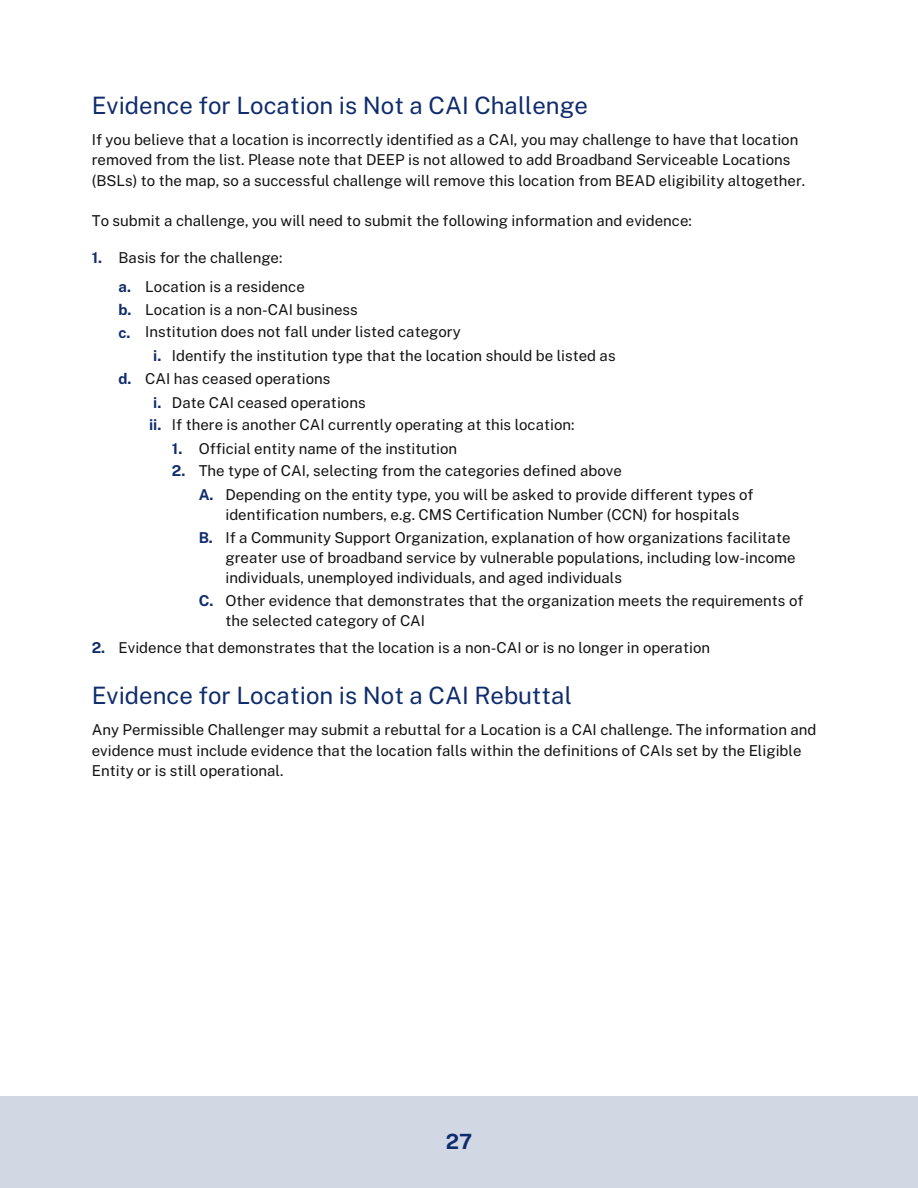
<style>
.page{position:relative;width:918px;height:1188px;background:#fff}
.page>*{position:absolute;margin:0;border:0;box-sizing:border-box;transform-origin:0 0}
.t1{font:24px "Public Sans";color:#0f2c6c}
.t2{font:700 21px "Public Sans";color:#0f2c6c}
.t3{font:15px/20.2px "Public Sans";color:#121212}
.t4{font:700 15px/22.8px "Public Sans";color:#0f2c6c}
.s1{font-weight:700;color:#0f2c6c}
</style>
<div class="page">
<div style="left:0;top:1096px;width:918px;height:92px;background:#d1d7e3"></div>
<h1 class="t1" style="left:92px;top:91px;width:498px">Evidence for Location is Not a CAI Challenge</h1>
<p class="t3" style="left:92px;top:130px;width:715px">If you believe that a location is incorrectly identified as a CAI, you may challenge to have that location removed from the list. Please note that DEEP is not allowed to add Broadband Serviceable Locations (BSLs) to the map, so a successful challenge will remove this location from BEAD eligibility altogether.</p>
<p class="t3" style="left:92px;top:211px;width:602px">To submit a challenge, you will need to submit the following information and evidence:</p>
<p class="t3" style="left:145px;top:243px;width:161px;line-height:29.1px;text-indent:-53px"><span class="s1">1.</span> Basis for the challenge:<br>Location is a residence</p>
<p class="t3" style="left:145px;top:298px;width:317px;line-height:22.5px">Location is a non-CAI business<br>Institution does not fall under listed category</p>
<p class="t4" style="left:119px;top:275px;width:15px;text-align:justify">a. b. c.</p>
<p class="t3" style="left:153px;top:345px;width:464px"><span class="s1">i.</span> Identify the institution type that the location should be listed as</p>
<p class="t3" style="left:119px;top:369px;width:213px"><span class="s1">d.</span> CAI has ceased operations</p>
<p class="t3" style="left:172px;top:392px;width:195px">Date CAI ceased operations</p>
<p class="t3" style="left:172px;top:415px;width:404px">If there is another CAI currently operating at this location:</p>
<p class="t4" style="left:149px;top:391px;width:14px">i. ii.</p>
<p class="t4" style="left:172px;top:437px;width:15px">1.<br>2.</p>
<p class="t3" style="left:199px;top:437px;width:425px;line-height:22.5px">Official entity name of the institution<br>The type of CAI, selecting from the categories defined above</p>
<p class="t3" style="left:225px;top:484px;width:530px">Depending on the entity type, you will be asked to provide different types of identification numbers, e.g. CMS Certification Number (CCN) for hospitals</p>
<p class="t4" style="left:199px;top:483px;width:16px">A.</p>
<p class="t3" style="left:225px;top:527px;width:572px;text-indent:-27px"><span class="s1">B.</span> If a Community Support Organization, explanation of how organizations facilitate greater use of broadband service by vulnerable populations, including low-income individuals, unemployed individuals, and aged individuals</p>
<p class="t3" style="left:225px;top:590px;width:580px">Other evidence that demonstrates that the organization meets the requirements of the selected category of CAI</p>
<p class="t4" style="left:199px;top:589px;width:16px">C.</p>
<p class="t3" style="left:92px;top:637px;width:620px"><span class="s1">2.</span> Evidence that demonstrates that the location is a non-CAI or is no longer in operation</p>
<h1 class="t1" style="left:92px;top:682px;width:482px">Evidence for Location is Not a CAI Rebuttal</h1>
<p class="t3" style="left:92px;top:720px;width:726px">Any Permissible Challenger may submit a rebuttal for a Location is a CAI challenge. The information and evidence must include evidence that the location falls within the definitions of CAIs set by the Eligible<br>Entity or is still operational.</p>
<h2 class="t2" style="left:446px;top:1129px;width:28px">27</h2>
</div>
